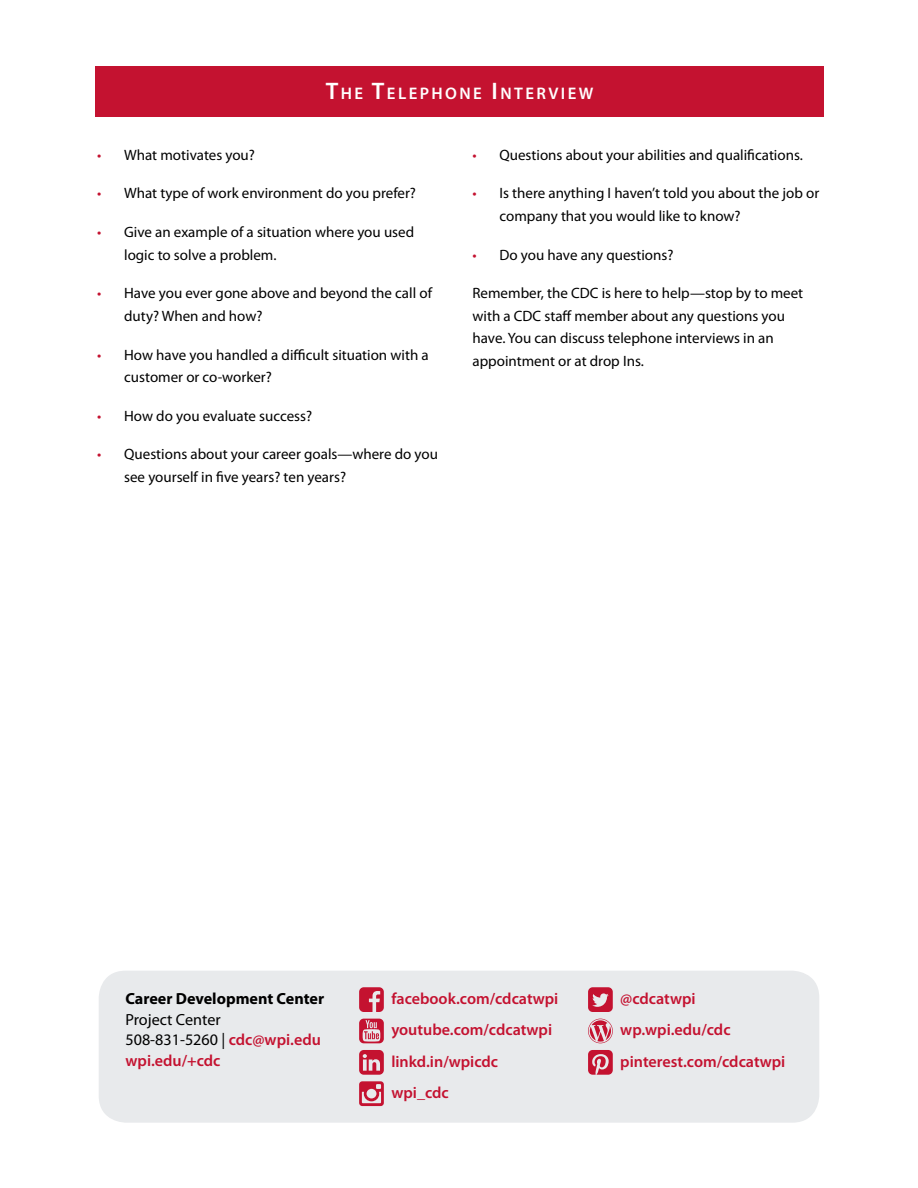
<style>
.page{position:relative;width:918px;height:1188px;background:#fff}
.page>*{position:absolute;margin:0;border:0;box-sizing:border-box;transform-origin:0 0}
.t1{font:600 16.8px "Myriad Pro";letter-spacing:.145em;color:#fff}
.t2{font:600 16.2px/31.3px "Myriad Pro";color:#c41230}
.t3{font:16.2px/20.5px "Myriad Pro";color:#000}
.t4{font:700 16.2px "Myriad Pro";color:#000}
.t5{font:15px/22.5px "Myriad Pro";color:#000}
.s1{font-size:24px}
.s2{color:#c41230}
.s3{font-weight:600;color:#c41230}
</style>
<div class="page">
<div style="left:95px;top:66px;width:729px;height:50px;background:#c41230"></div>
<div style="left:99px;top:971px;width:720px;height:152px;background:#e8eaec;border-radius:27px"></div>
<svg style="left:588px;top:1019px;width:25px;height:24px"></svg>
<svg style="left:588px;top:987px;width:25px;height:25px"></svg>
<svg style="left:359px;top:987px;width:25px;height:25px"></svg>
<svg style="left:359px;top:1019px;width:25px;height:24px"></svg>
<svg style="left:359px;top:1050px;width:25px;height:25px"></svg>
<svg style="left:588px;top:1050px;width:25px;height:25px"></svg>
<svg style="left:359px;top:1081px;width:25px;height:25px"></svg>
<p class="t1" style="left:326px;top:83px;width:269px"><span class="s1">T</span>HE <span class="s1">T</span>ELEPHONE <span class="s1">I</span>NTERVI EW</p>
<p class="t5" style="left:97px;top:143px;width:159px"><span class="s2">•</span> What motivates you?</p>
<p class="t5" style="left:97px;top:182px;width:320px"><span class="s2">•</span> What type of work environment do you prefer?</p>
<p class="t5" style="left:124px;top:221px;width:291px;text-indent:-27px"><span class="s2">•</span> Give an example of a situation where you used logic to solve a problem.</p>
<p class="t5" style="left:124px;top:282px;width:309px;text-indent:-27px"><span class="s2">•</span> Have you ever gone above and beyond the call of duty? When and how?</p>
<p class="t5" style="left:124px;top:343px;width:306px;text-indent:-27px"><span class="s2">•</span> How have you handled a difficult situation with a customer or co-worker?</p>
<p class="t5" style="left:97px;top:404px;width:216px"><span class="s2">•</span> How do you evaluate success?</p>
<p class="t5" style="left:124px;top:443px;width:315px;text-indent:-27px"><span class="s2">•</span> Questions about your career goals—where do you see yourself in five years? ten years?</p>
<p class="t5" style="left:472px;top:143px;width:332px"><span class="s2">•</span> Questions about your abilities and qualifications.</p>
<p class="t5" style="left:500px;top:182px;width:321px;text-indent:-27px"><span class="s2">•</span> Is there anything I haven’t told you about the job or company that you would like to know?</p>
<p class="t5" style="left:472px;top:243px;width:203px"><span class="s2">•</span> Do you have any questions?</p>
<p class="t5" style="left:472px;top:282px;width:332px">Remember, the CDC is here to help—stop by to meet with a CDC staff member about any questions you have. You can discuss telephone interviews in an appointment or at drop Ins.</p>
<p class="t4" style="left:126px;top:988px;width:200px">Career Development Center</p>
<p class="t3" style="left:126px;top:1009px;width:197px">Project Center<br>508-831-5260 | <span class="s3">cdc@wpi.edu wpi.edu/+cdc</span></p>
<p class="t2" style="left:391px;top:983px;width:169px">facebook.com/cdcatwpi youtube.com/cdcatwpi</p>
<p class="t2" style="left:391px;top:1045px;width:108px">linkd.in/wpicdc</p>
<p class="t2" style="left:391px;top:1077px;width:59px">wpi_cdc</p>
<p class="t2" style="left:620px;top:983px;width:167px">@cdcatwpi wp.wpi.edu/cdc pinterest.com/cdcatwpi</p>
</div>
